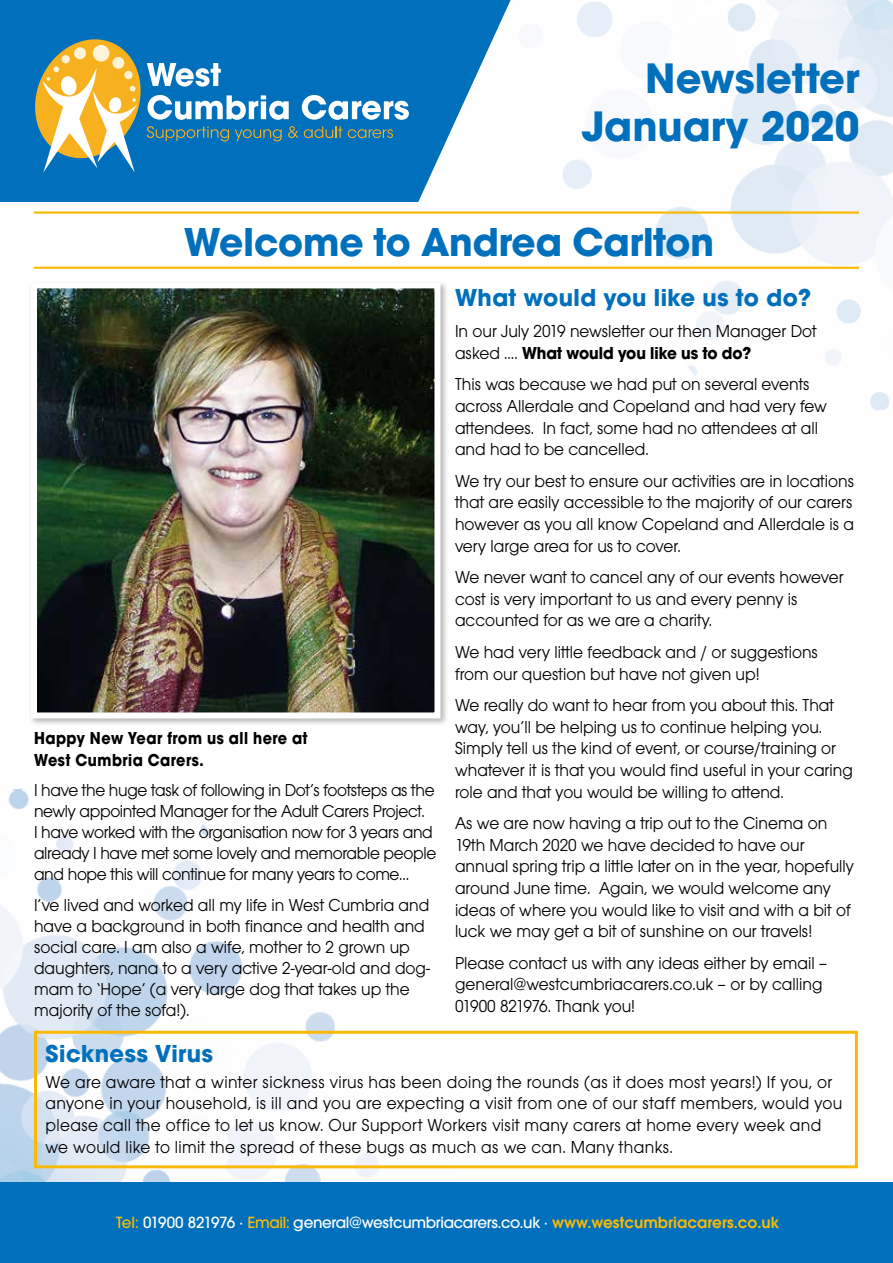
<style>
.page{position:relative;width:893px;height:1263px;background:#fff}
.page>*{position:absolute;margin:0;border:0;box-sizing:border-box;transform-origin:0 0}
.t1{font:700 42px "Avant Garde Gothic Itc T";color:#0070bc}
.t2{font:700 40.05px/48px "ITC Avant Garde Std";color:#0070bc;text-align:right}
.t3{font:700 25.5px "Avant Garde Gothic Itc T";letter-spacing:.02em;color:#0070bc}
.t4{font:18px/21.6px "Avant Garde Gothic Itc T";color:#000;scale:.95 1}
.t5{font:18px/21.6px "Avant Garde Gothic Itc T";letter-spacing:.02em;color:#000;scale:.95 1}
.t6{font:18px/21px "Avant Garde Gothic Itc T";letter-spacing:-.02em;color:#000;scale:.95 1}
.t7{font:700 18px/22.5px "Avant Garde Gothic Itc T";letter-spacing:.03em;color:#000;scale:.9 1}
.t8{font:500 16.95px "Avant Garde Gothic Itc T";letter-spacing:-.02em;color:#fff}
.s1{font-weight:700}
.s2{color:#f9ba07}
.s3{font-weight:600;color:#f9ba07}
</style>
<div class="page">
<img style="left:0;top:788px;width:453px;height:394px">
<img style="left:444px;top:0;width:449px;height:411px">
<svg style="left:0;top:0;width:511px;height:202px;fill:#0070bc"></svg>
<svg style="left:28px;top:32px;width:381px;height:140px;background:#448cb0"></svg>
<hr style="left:34px;top:211px;width:825px;height:3px;background:#f9ba07">
<hr style="left:34px;top:267px;width:825px;height:2px;background:#f9ba07">
<div style="left:0;top:1182px;width:893px;height:81px;background:#0070bc"></div>
<div style="left:29px;top:280px;width:420px;height:447px;background:#000;opacity:.3"></div>
<img style="left:38px;top:289px;width:395px;height:422px">
<div style="left:31px;top:282px;width:409px;height:436px;border:6px solid #fff"></div>
<div style="left:34px;top:1031px;width:824px;height:137px;border:3px solid #f9ba07"></div>
<h2 class="t2" style="left:582px;top:54px;width:279px">Newsletter<br>January 2020</h2>
<h1 class="t1" style="left:184px;top:217px;width:531px">Welcome to Andrea Carlton</h1>
<h3 class="t3" style="left:455px;top:282px;width:358px">What would you like us to do?</h3>
<p class="t4" style="left:455px;top:320px;width:382px">In our July 2019 newsletter our then Manager Dot asked …. <span class="s1">What would you like us to do?</span></p>
<p class="t4" style="left:455px;top:373px;width:393px">This was because we had put on several events across Allerdale and Copeland and had very few attendees. In fact, some had no attendees at all and had to be cancelled.</p>
<p class="t4" style="left:455px;top:470px;width:422px;text-align:justify">We try our best to ensure our activities are in locations that are easily accessible to the majority of our carers however as you all know Copeland and Allerdale is a very large area for us to cover.</p>
<p class="t4" style="left:455px;top:566px;width:411px">We never want to cancel any of our events however cost is very important to us and every penny is accounted for as we are a charity.</p>
<p class="t4" style="left:455px;top:641px;width:384px">We had very little feedback and / or suggestions from our question but have not given up!</p>
<p class="t4" style="left:455px;top:694px;width:420px">We really do want to hear from you about this. That way, you’ll be helping us to continue helping you.<br>Simply tell us the kind of event, or course/training or whatever it is that you would find useful in your caring role and that you would be willing to attend.</p>
<p class="t4" style="left:455px;top:812px;width:421px">As we are now having a trip out to the Cinema on 19th March 2020 we have decided to have our annual spring trip a little later on in the year, hopefully around June time. Again, we would welcome any ideas of where you would like to visit and with a bit of luck we may get a bit of sunshine on our travels!</p>
<p class="t4" style="left:455px;top:952px;width:394px">Please contact us with any ideas either by email – general@westcumbriacarers.co.uk – or by calling<br>01900 821976. Thank you!</p>
<h3 class="t3" style="left:46px;top:1038px;width:169px">Sickness Virus</h3>
<p class="t5" style="left:46px;top:1071px;width:840px">We are aware that a winter sickness virus has been doing the rounds (as it does most years!) If you, or anyone in your household, is ill and you are expecting a visit from one of our staff members, would you please call the office to let us know. Our Support Workers visit many carers at home every week and we would like to limit the spread of these bugs as much as we can. Many thanks.</p>
<p class="t7" style="left:34px;top:726px;width:306px">Happy New Year from us all here at<br>West Cumbria Carers.</p>
<p class="t6" style="left:34px;top:779px;width:425px">I have the huge task of following in Dot’s footsteps as the newly appointed Manager for the Adult Carers Project.<br>I have worked with the organisation now for 3 years and already I have met some lovely and memorable people and hope this will continue for many years to come…</p>
<p class="t4" style="left:34px;top:894px;width:418px;line-height:21px">I’ve lived and worked all my life in West Cumbria and have a background in both finance and health and social care. I am also a wife, mother to 2 grown up daughters, nana to a very active 2-year-old and dog&shy;mam to ‘Hope’ (a very large dog that takes up the majority of the sofa!).</p>
<p class="t8" style="left:116px;top:1212px;width:664px"><span class="s2">Tel:</span> 01900 821976 · <span class="s2">Email:</span> general@westcumbriacarers.co.uk · <span class="s3">www.westcumbriacarers.co.uk</span></p>
</div>
